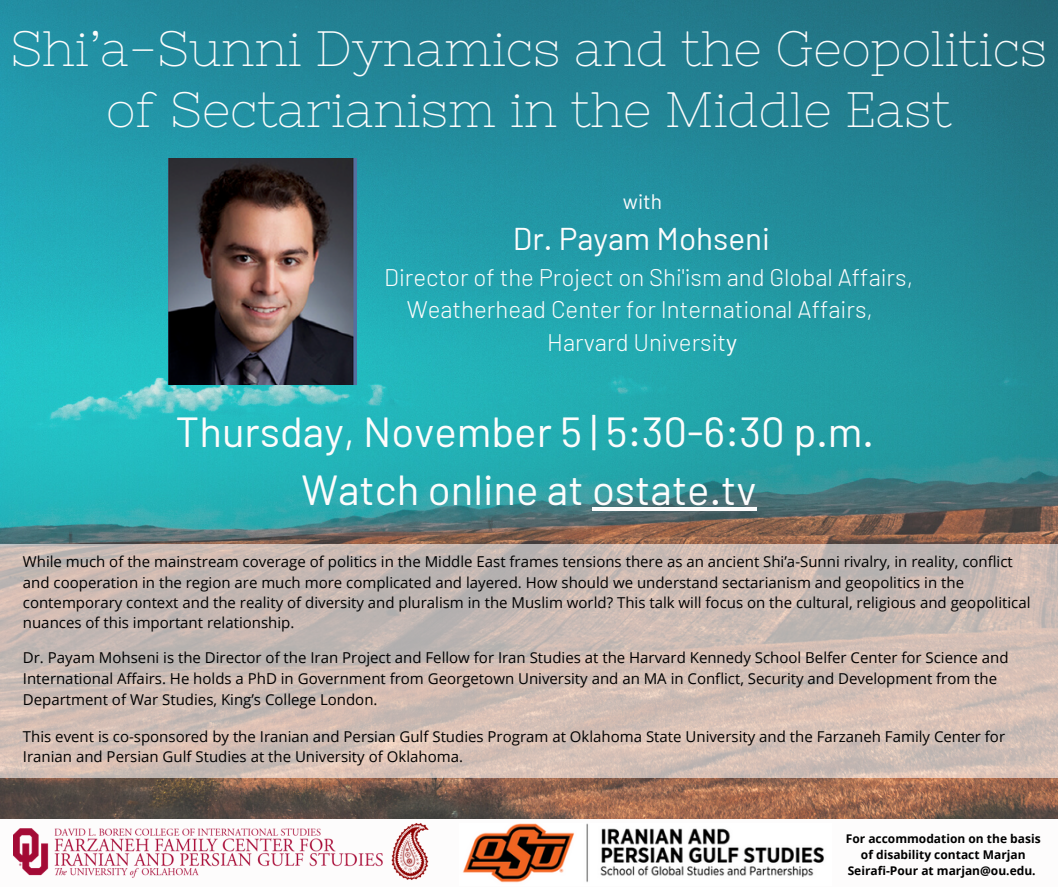
<style>
.page{position:relative;width:1058px;height:887px;background:#fff}
.page>*{position:absolute;margin:0;border:0;box-sizing:border-box;transform-origin:0 0}
.t1{font:49.5px/60.9px "Nixie One";color:#fdfcfc;text-align:center}
.t2{font:42px/58.5px "Barlow";color:#fdfcfc;text-align:center}
.t3{font:31.5px "Barlow";color:#fdfcfc}
.t4{font:300 24px "Barlow";color:#fdfcfc}
.t5{font:21px "Barlow";color:#fdfcfc}
.t6{font:15px/20.2px "Open Sans";color:#000}
.t7{font:700 12px/16px "Open Sans";color:#000;text-align:center}
.s1{font-weight:400}
</style>
<div class="page">
<img style="left:0;top:0;width:1058px;height:818px">
<img style="left:463px;top:823px;width:361px;height:60px">
<svg style="left:0;top:544px;width:1057px;height:233px;background:#cdbcb4"></svg>
<img style="left:168px;top:159px;width:188px;height:226px">
<img style="left:391px;top:823px;width:38px;height:57px">
<hr style="left:592px;top:507px;width:164px;height:4px;background:#fdfcfc">
<img style="left:13px;top:828px;width:370px;height:50px">
<h1 class="t1" style="left:11px;top:18px;width:1038px">Shi’a-Sunni Dynamics and the Geopolitics of Sectarianism in the Middle East</h1>
<h3 class="t5" style="left:623px;top:188px;width:41px">with</h3>
<h3 class="t3" style="left:513px;top:218px;width:258px">Dr. Payam Mohseni</h3>
<h3 class="t4" style="left:384px;top:262px;width:530px">Director of the Project on Shi'ism and Global Affairs,</h3>
<h3 class="t4" style="left:407px;top:294px;width:467px">Weatherhead Center for International Affairs,</h3>
<h3 class="t4" style="left:547px;top:327px;width:192px">Harvard Universit<span class="s1">y</span></h3>
<h2 class="t2" style="left:175px;top:400px;width:700px">Thursday, November 5 | 5:30-6:30 p.m.<br>Watch online at ostate.tv</h2>
<p class="t6" style="left:23px;top:551px;width:1009px">While much of the mainstream coverage of politics in the Middle East frames tensions there as an ancient Shi’a-Sunni rivalry, in reality, conflict and cooperation in the region are much more complicated and layered. How should we understand sectarianism and geopolitics in the contemporary context and the reality of diversity and pluralism in the Muslim world? This talk will focus on the cultural, religious and geopolitical nuances of this important relationship.</p>
<p class="t6" style="left:23px;top:646px;width:987px;line-height:21px">Dr. Payam Mohseni is the Director of the Iran Project and Fellow for Iran Studies at the Harvard Kennedy School Belfer Center for Science and<br>International Affairs. He holds a PhD in Government from Georgetown University and an MA in Conflict, Security and Development from the<br>Department of War Studies, King’s College London.</p>
<p class="t6" style="left:23px;top:726px;width:983px">This event is co-sponsored by the Iranian and Persian Gulf Studies Program at Oklahoma State University and the Farzaneh Family Center for<br>Iranian and Persian Gulf Studies at the University of Oklahoma.</p>
<p class="t7" style="left:845px;top:830px;width:196px">For accommodation on the basis of disability contact Marjan<br>Seirafi-Pour at marjan@ou.edu.</p>
</div>
